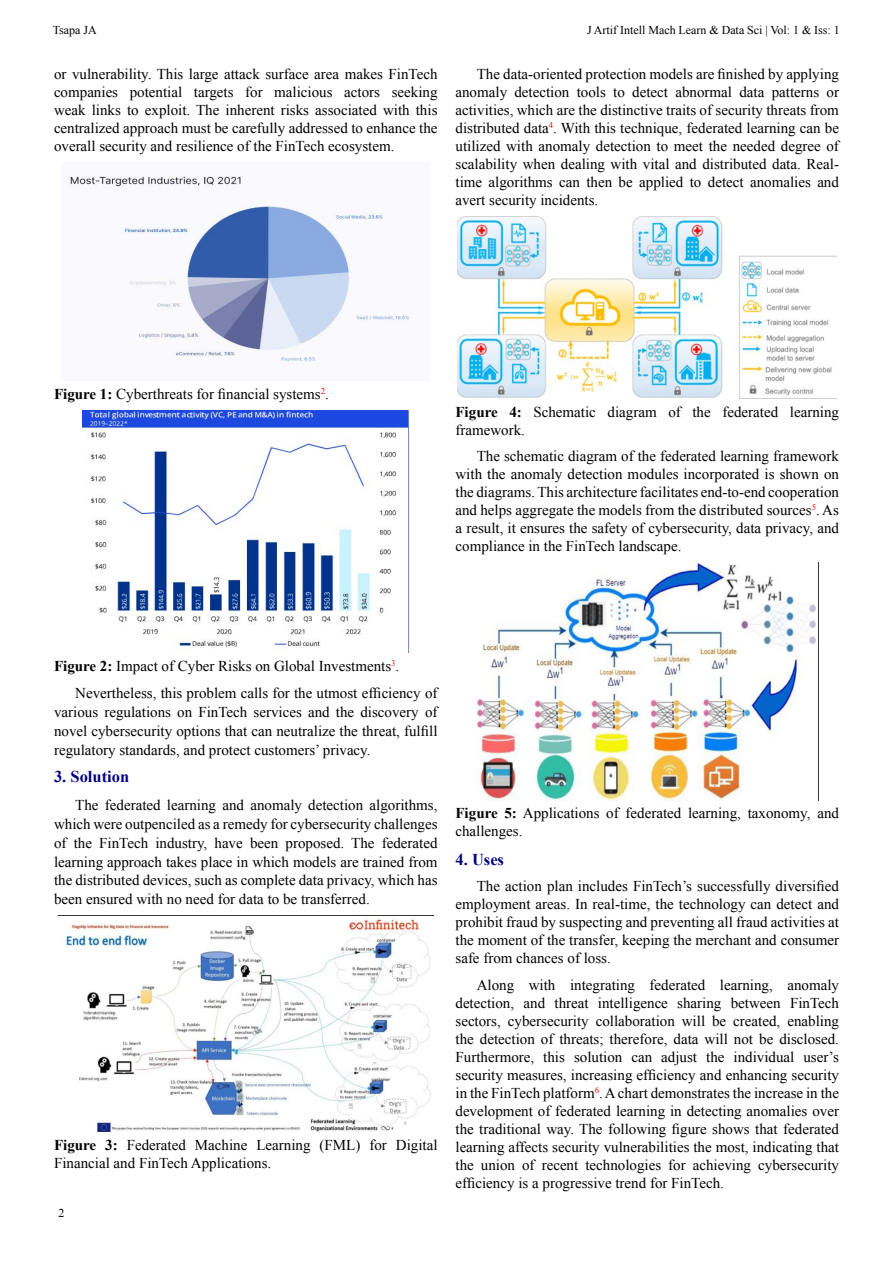
<style>
.page{position:relative;width:893px;height:1263px;background:#fff}
.page>*{position:absolute;margin:0;border:0;box-sizing:border-box;transform-origin:0 0}
.t1{font:700 16.5px "Times New Roman";color:#030381}
.t2{font:15px/18px "Times New Roman";color:#000}
.t3{font:700 15px "Times New Roman";color:#000}
.t4{font:12px "Times New Roman";color:#000}
.t5{font:8.7px "Times New Roman";color:#f00}
.s1{font-weight:700}
</style>
<div class="page">
<img style="left:70px;top:176px;width:341px;height:188px">
<img style="left:82px;top:410px;width:327px;height:243px">
<img style="left:65px;top:916px;width:366px;height:216px">
<img style="left:458px;top:216px;width:378px;height:183px">
<img style="left:476px;top:563px;width:343px;height:237px">
<p class="t4" style="left:53px;top:22px;width:46px">Tsapa JA</p>
<p class="t4" style="left:587px;top:22px;width:254px">J Artif Intell Mach Learn &amp; Data Sci | Vol 1: &amp; Iss 1:</p>
<p class="t2" style="left:54px;top:65px;width:385px;text-align:right">or vulnerability. This large attack surface area makes FinTech seeking</p>
<p class="t2" style="left:54px;top:83px;width:385px">companies<br>weak links to exploit. The inherent risks associated with this centralized approach must be carefully addressed to enhance the overall security and resilience of the FinTech ecosystem.</p>
<p class="t2" style="left:130px;top:83px;width:54px">potential</p>
<p class="t2" style="left:274px;top:83px;width:60px">malicious</p>
<p class="t2" style="left:245px;top:83px;width:19px">for</p>
<p class="t2" style="left:194px;top:83px;width:41px">targets</p>
<p class="t2" style="left:344px;top:83px;width:37px">actors</p>
<p class="t2" style="left:477px;top:65px;width:364px;text-align:right">The data-oriented protection models are finished by applying or</p>
<p class="t2" style="left:455px;top:83px;width:385px">anomaly<br>activities, which are the distinctive traits of security threats from</p>
<p class="t5" style="left:549px;top:119px;width:6px">4</p>
<p class="t2" style="left:514px;top:83px;width:56px">detection</p>
<p class="t2" style="left:577px;top:83px;width:31px">tools</p>
<p class="t2" style="left:632px;top:83px;width:37px">detect</p>
<p class="t2" style="left:675px;top:83px;width:58px">abnormal</p>
<p class="t2" style="left:739px;top:83px;width:26px">data</p>
<p class="t2" style="left:613px;top:83px;width:13px">to</p>
<p class="t2" style="left:772px;top:83px;width:49px">patterns</p>
<p class="t2" style="left:455px;top:119px;width:385px">distributed data . With this technique, federated learning can be utilized with anomaly detection to meet the needed degree of</p>
<p class="t2" style="left:455px;top:173px;width:385px">time algorithms can then be applied to detect anomalies and</p>
<p class="t2" style="left:455px;top:155px;width:385px">scalability when dealing with vital and distributed data. Real-</p>
<p class="t2" style="left:455px;top:191px;width:144px">avert security incidents.</p>
<p class="t5" style="left:321px;top:385px;width:6px">2</p>
<p class="t2" style="left:54px;top:384px;width:276px"><span class="s1">Figure 1:</span> Cyberthreats for financial systems .</p>
<p class="t2" style="left:533px;top:403px;width:64px">Schematic</p>
<p class="t2" style="left:608px;top:403px;width:51px">diagram</p>
<p class="t2" style="left:692px;top:403px;width:20px">the</p>
<p class="t2" style="left:722px;top:403px;width:57px">federated</p>
<p class="t2" style="left:790px;top:403px;width:51px">learning</p>
<p class="t2" style="left:668px;top:403px;width:14px">of</p>
<p class="t3" style="left:455px;top:401px;width:44px">Figure</p>
<p class="t2" style="left:477px;top:416px;width:364px;line-height:26.5px;text-indent:-21px">framework.<br>The schematic diagram of the federated learning framework</p>
<p class="t2" style="left:455px;top:465px;width:385px">with the anomaly detection modules incorporated is shown on the diagrams.This architecture facilitates end-to-end cooperation</p>
<p class="t5" style="left:812px;top:502px;width:6px">5</p>
<p class="t3" style="left:509px;top:401px;width:14px">4:</p>
<p class="t2" style="left:455px;top:501px;width:385px;text-align:justify">and helps aggregate the models from the distributed sources . As a result it, ensures the safety of cybersecurity, data privacy, and compliance in the FinTech landscape.</p>
<p class="t5" style="left:391px;top:657px;width:6px">3</p>
<p class="t2" style="left:75px;top:652px;width:364px;line-height:27.5px;text-indent:-21px"><span class="s1">Figure 2:</span> Impact of Cyber Risks on Global Investments .<br>Nevertheless, this problem calls for the utmost efficiency of</p>
<p class="t2" style="left:54px;top:702px;width:385px;line-height:18.9px;text-align:justify">various regulations on FinTech services and the discovery of novel cybersecurity options that can neutralize the threat, fulfill regulatory standards, and protect customers’ privacy.</p>
<p class="t1" style="left:54px;top:765px;width:77px">3. Solution</p>
<p class="t2" style="left:54px;top:795px;width:385px;line-height:18.9px;text-align:right">The federated learning and anomaly detection algorithms, which were outpenciled as a remedy for cybersecurity challenges federated</p>
<p class="t2" style="left:74px;top:833px;width:20px">the</p>
<p class="t2" style="left:99px;top:833px;width:50px">FinTech</p>
<p class="t2" style="left:155px;top:833px;width:53px">industry,</p>
<p class="t2" style="left:214px;top:833px;width:30px">have</p>
<p class="t2" style="left:250px;top:833px;width:30px">been</p>
<p class="t2" style="left:285px;top:833px;width:60px">proposed.</p>
<p class="t2" style="left:351px;top:833px;width:25px">The</p>
<p class="t2" style="left:54px;top:833px;width:385px;line-height:18.9px">of<br>learning approach takes place in which models are trained from the distributed devices, such as complete data privacy, which has been ensured with no need for data to be transferred.</p>
<p class="t2" style="left:127px;top:1136px;width:61px">Federated</p>
<p class="t2" style="left:195px;top:1136px;width:54px">Machine</p>
<p class="t2" style="left:256px;top:1136px;width:56px">Learning</p>
<p class="t3" style="left:54px;top:1134px;width:44px">Figure</p>
<p class="t2" style="left:54px;top:1154px;width:219px">Financial and FinTech Applications.</p>
<p class="t3" style="left:105px;top:1134px;width:14px">3:</p>
<p class="t2" style="left:319px;top:1136px;width:42px">(FML)</p>
<p class="t2" style="left:369px;top:1136px;width:19px">for</p>
<p class="t2" style="left:396px;top:1136px;width:43px">Digital</p>
<p class="t4" style="left:59px;top:1205px;width:7px">2</p>
<p class="t2" style="left:504px;top:804px;width:116px"><span class="s1">5:</span> Applications of</p>
<p class="t2" style="left:626px;top:804px;width:57px">federated</p>
<p class="t2" style="left:688px;top:804px;width:54px">learning,</p>
<p class="t2" style="left:817px;top:804px;width:23px">and</p>
<p class="t3" style="left:455px;top:803px;width:44px">Figure</p>
<p class="t2" style="left:455px;top:822px;width:69px">challenges.</p>
<p class="t1" style="left:455px;top:848px;width:50px">4. Uses</p>
<p class="t2" style="left:455px;top:877px;width:385px;text-align:justify;text-indent:21px">The action plan includes FinTech s’ successfully diversified employment areas. In real-time, the technology can detect and prohibit fraud by suspecting and preventing all fraud activities at the moment of the transfer, keeping the merchant and consumer safe from chances of loss.</p>
<p class="t2" style="left:787px;top:975px;width:53px">anomaly</p>
<p class="t2" style="left:748px;top:804px;width:64px">taxonomy,</p>
<p class="t2" style="left:477px;top:975px;width:39px">Along</p>
<p class="t2" style="left:529px;top:975px;width:28px">with</p>
<p class="t2" style="left:570px;top:975px;width:66px">integrating</p>
<p class="t2" style="left:649px;top:975px;width:57px">federated</p>
<p class="t2" style="left:720px;top:975px;width:54px">learning,</p>
<p class="t2" style="left:455px;top:993px;width:60px">detection,</p>
<p class="t2" style="left:524px;top:993px;width:23px">and</p>
<p class="t2" style="left:554px;top:993px;width:36px">threat</p>
<p class="t2" style="left:598px;top:993px;width:71px">intelligence</p>
<p class="t2" style="left:677px;top:993px;width:46px">sharing</p>
<p class="t2" style="left:731px;top:993px;width:51px">between</p>
<p class="t2" style="left:790px;top:993px;width:50px">FinTech</p>
<p class="t2" style="left:508px;top:1011px;width:82px">cybersecurity</p>
<p class="t2" style="left:596px;top:1011px;width:81px">collaboration</p>
<p class="t2" style="left:682px;top:1011px;width:25px">will</p>
<p class="t2" style="left:712px;top:1011px;width:16px">be</p>
<p class="t2" style="left:733px;top:1011px;width:49px">created,</p>
<p class="t2" style="left:787px;top:1011px;width:53px">enabling</p>
<p class="t2" style="left:455px;top:1011px;width:47px">sectors,</p>
<p class="t2" style="left:455px;top:1029px;width:385px">the detection of threats; therefore, data will not be disclosed.</p>
<p class="t2" style="left:803px;top:1047px;width:37px">user s’</p>
<p class="t2" style="left:661px;top:1047px;width:37px">adjust</p>
<p class="t2" style="left:455px;top:1047px;width:385px">Furthermore,<br>security measures, increasing efficiency and enhancing security</p>
<p class="t5" style="left:595px;top:1084px;width:6px">6</p>
<p class="t2" style="left:543px;top:1047px;width:23px">this</p>
<p class="t2" style="left:574px;top:1047px;width:50px">solution</p>
<p class="t2" style="left:706px;top:1047px;width:20px">the</p>
<p class="t2" style="left:733px;top:1047px;width:62px">individual</p>
<p class="t2" style="left:631px;top:1047px;width:22px">can</p>
<p class="t2" style="left:455px;top:1083px;width:385px;text-align:right">in the FinTech platform A. chart demonstrates the increase in the development of federated learning in detecting anomalies over the traditional way. The following figure shows that federated learning affects security vulnerabilities the most, indicating that cybersecurity</p>
<p class="t2" style="left:455px;top:1155px;width:270px">the<br>efficiency is a progressive trend for FinTech.</p>
<p class="t2" style="left:481px;top:1155px;width:36px">union</p>
<p class="t2" style="left:585px;top:1155px;width:77px">technologies</p>
<p class="t2" style="left:693px;top:1155px;width:60px">achieving</p>
<p class="t2" style="left:522px;top:1155px;width:14px">of</p>
<p class="t2" style="left:668px;top:1155px;width:19px">for</p>
<p class="t2" style="left:542px;top:1155px;width:38px">recent</p>
</div>
